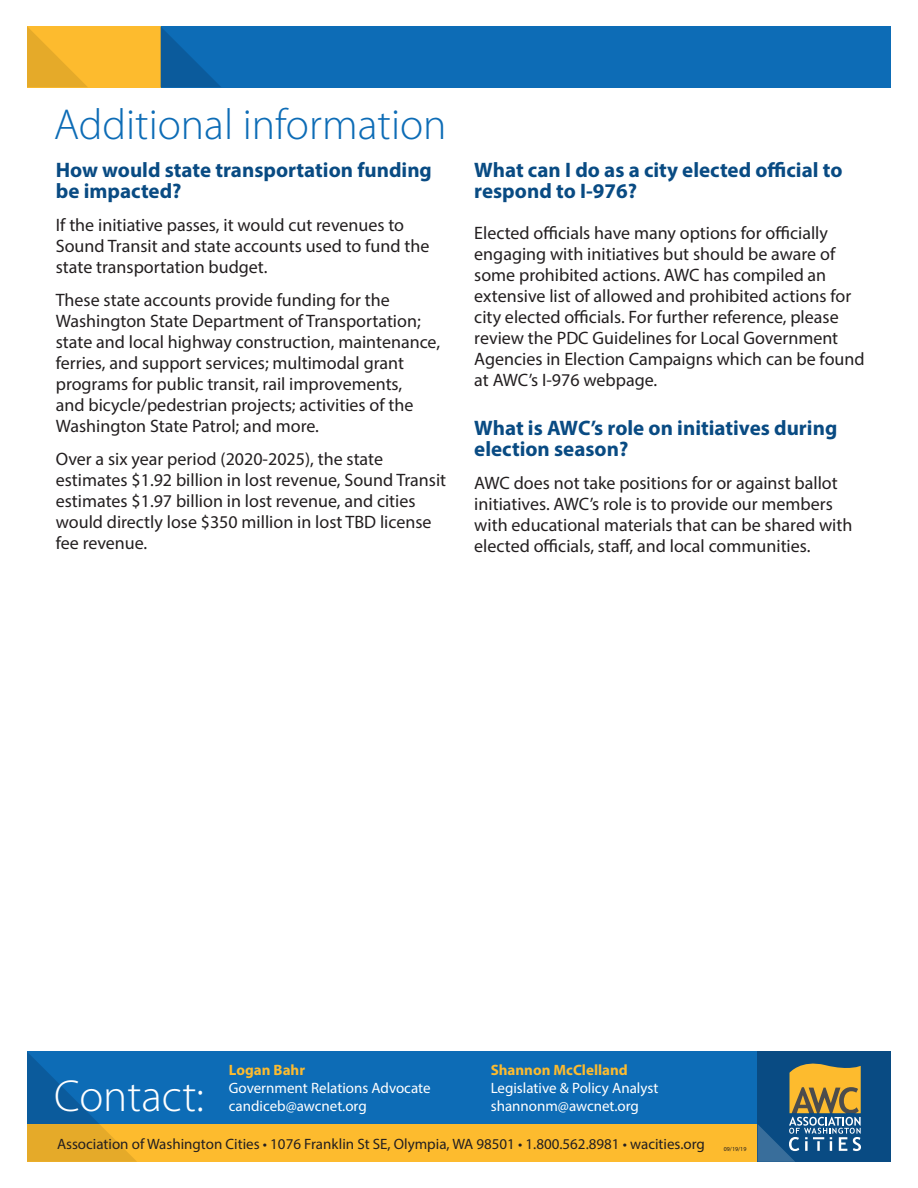
<style>
.page{position:relative;width:918px;height:1188px;background:#fff}
.page>*{position:absolute;margin:0;border:0;box-sizing:border-box;transform-origin:0 0}
.t1{font:300 45px "Myriad Pro";color:#fff}
.t2{font:300 43.5px "Myriad Pro";color:#0d6cb6}
.t3{font:700 21px/21px "Myriad Pro";color:#094b83}
.Normal__Web{font:18px/21px "Myriad Pro";color:#231f20}
.t4{font:15px "Myriad Pro";color:#231f20}
.t5{font:15px "Myriad Pro";color:#fff}
.t6{font:700 15px "Myriad Pro";color:#fdbb2e}
.t7{font:6px "Myriad Pro";color:#231f20}
</style>
<div class="page">
<div style="left:158px;top:26px;width:733px;height:61px;background:#0d6cb6"></div>
<div style="left:27px;top:26px;width:133px;height:61px;background:#fdbb2e"></div>
<svg style="left:27px;top:27px;width:60px;height:60px"></svg>
<svg style="left:160px;top:26px;width:61px;height:61px"></svg>
<div style="left:27px;top:1052px;width:733px;height:110px;background:#0d6cb6"></div>
<div style="left:27px;top:1124px;width:733px;height:38px;background:#fdbb2e"></div>
<div style="left:758px;top:1052px;width:133px;height:110px;background:#094b83"></div>
<svg style="left:27px;top:1052px;width:110px;height:110px"></svg>
<svg style="left:758px;top:1063px;width:103px;height:99px"></svg>
<p class="t2" style="left:54px;top:101px;width:394px">Additional information</p>
<p class="t3" style="left:56px;top:159px;width:378px">How would state transportation funding be impacted?</p>
<p class="Normal__Web" style="left:56px;top:215px;width:375px">If the initiative passes, it would cut revenues to<br>Sound Transit and state accounts used to fund the state transportation budget.</p>
<p class="Normal__Web" style="left:56px;top:290px;width:386px">These state accounts provide funding for the Washington State Department of Transportation; state and local highway construction, maintenance, ferries, and support services; multimodal grant programs for public transit, rail improvements,<br>and bicycle/pedestrian projects; activities of the Washington State Patrol; and more.</p>
<p class="Normal__Web" style="left:56px;top:449px;width:392px">Over a six year period (2020-2025), the state estimates $1.92 billion in lost revenue, Sound Transit estimates $1.97 billion in lost revenue, and cities would directly lose $350 million in lost TBD license fee revenue.</p>
<p class="t3" style="left:474px;top:159px;width:370px">What can I do as a city elected official to respond to I-976?</p>
<p class="Normal__Web" style="left:474px;top:222px;width:392px">Elected officials have many options for officially engaging with initiatives but should be aware of some prohibited actions. AWC has compiled an extensive list of allowed and prohibited actions for city elected officials. For further reference, please review the PDC Guidelines for Local Government Agencies in Election Campaigns which can be found at AWC’s I-976 webpage.</p>
<p class="t3" style="left:474px;top:417px;width:365px">What is AWC’s role on initiatives during election season?</p>
<p class="Normal__Web" style="left:474px;top:473px;width:380px">AWC does not take positions for or against ballot initiatives. AWC’s role is to provide our members with educational materials that can be shared with elected officials, staff, and local communities.</p>
<p class="t6" style="left:229px;top:1060px;width:78px">Logan Bahr</p>
<p class="t5" style="left:229px;top:1079px;width:203px">Government Relations Advocate</p>
<p class="t5" style="left:229px;top:1097px;width:139px">candiceb@awcnet.org</p>
<p class="t6" style="left:491px;top:1060px;width:139px">Shannon McClelland</p>
<p class="t5" style="left:491px;top:1079px;width:169px">Legislative &amp; Policy Analyst</p>
<p class="t5" style="left:491px;top:1097px;width:150px">shannonm@awcnet.org</p>
<p class="t1" style="left:54px;top:1072px;width:152px">Contact:</p>
<p class="t4" style="left:57px;top:1134px;width:649px">Association of Washington Cities • 1076 Franklin St SE, Olympia, WA 98501 • 1.800.562.8981 • wacities.org</p>
<p class="t7" style="left:724px;top:1145px;width:24px">09/19/19</p>
</div>
